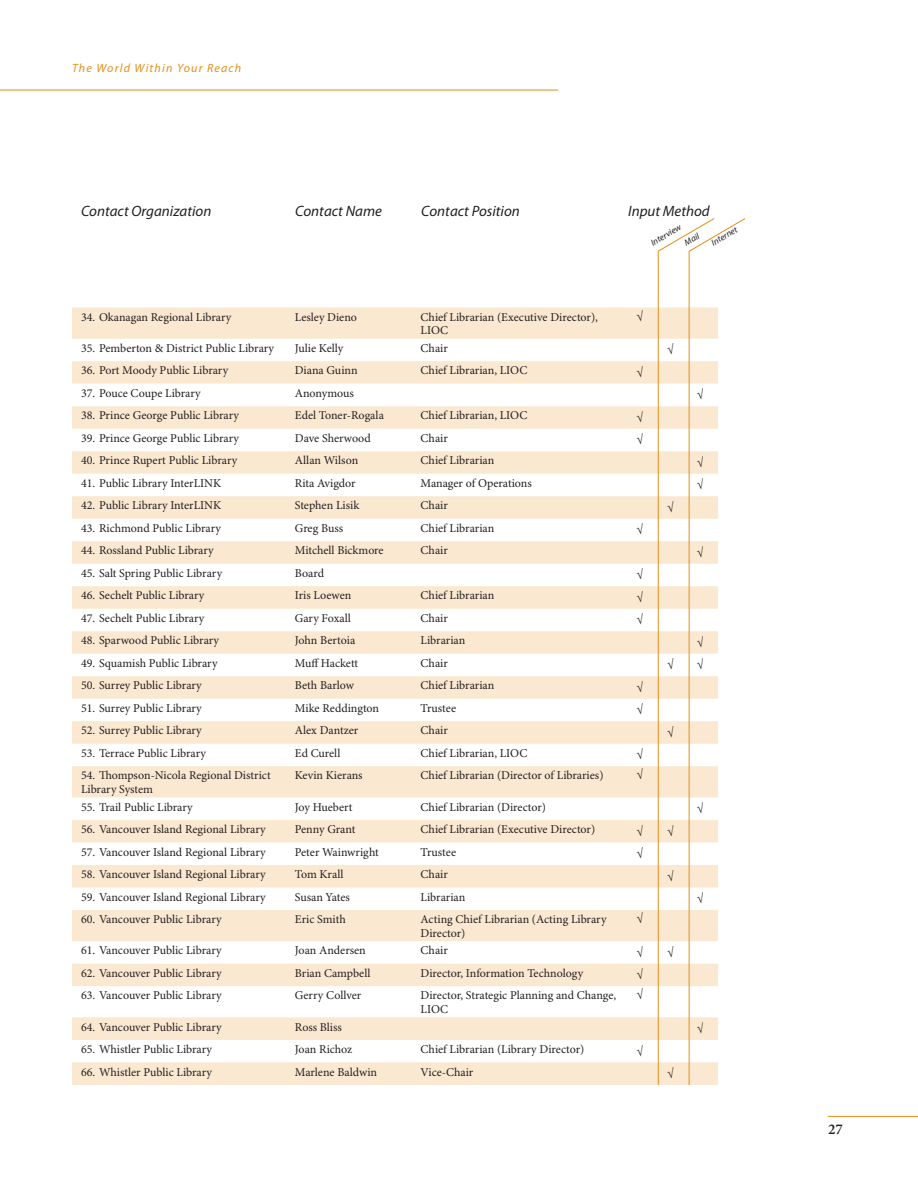
<style>
.page{position:relative;width:918px;height:1188px;background:#fff}
.page>*{position:absolute;margin:0;border:0;box-sizing:border-box;transform-origin:0 0}
.t1{font:italic 15px "Myriad Pro";color:#231f20}
.t2{font:600 15px "Minion Pro";color:#231f20}
.t3{font:12px/13.5px "Minion Pro";color:#231f20}
.t4{font:italic 12px "Myriad Pro";letter-spacing:.1em;color:#e58e1a}
.Photo_Captions{font:italic 9px "Myriad Pro";color:#231f20}
</style>
<div class="page">
<hr style="left:828px;top:1116px;width:90px;height:1px;background:#e58e1a">
<hr style="left:0;top:90px;width:558px;height:1px;background:#e58e1a">
<svg style="left:72px;top:308px;width:646px;height:777px;fill:#fae8d1"></svg>
<svg style="left:72px;top:384px;width:646px;height:22px"></svg>
<svg style="left:657px;top:218px;width:89px;height:34px"></svg>
<hr style="left:658px;top:251px;width:1px;height:834px;background:#e58e1a">
<hr style="left:689px;top:251px;width:1px;height:834px;background:#e58e1a">
<p class="t4" style="left:72px;top:62px;width:171px">The World Within Your Reach</p>
<p class="t1" style="left:81px;top:203px;width:132px">Contact Organization</p>
<p class="t1" style="left:295px;top:203px;width:88px">Contact Name</p>
<p class="t1" style="left:421px;top:203px;width:100px">Contact Position</p>
<p class="t1" style="left:628px;top:203px;width:83px">Input Method</p>
<p class="Photo_Captions" style="left:649px;top:239px;width:35px;rotate:-30deg">Interview</p>
<p class="Photo_Captions" style="left:683px;top:239px;width:17px;rotate:-30deg">Mail</p>
<p class="Photo_Captions" style="left:710px;top:239px;width:30px;rotate:-30deg">Internet</p>
<p class="t3" style="left:81px;top:311px;width:152px">34. Okanagan Regional Library</p>
<p class="t3" style="left:295px;top:311px;width:64px">Lesley Dieno</p>
<p class="t3" style="left:421px;top:311px;width:179px">Chief Librarian (Executive Director),<br>LIOC</p>
<p class="t3" style="left:637px;top:311px;width:8px">√</p>
<p class="t3" style="left:81px;top:342px;width:195px">35. Pemberton &amp; District Public Library</p>
<p class="t3" style="left:295px;top:342px;width:50px">Julie Kelly</p>
<p class="t3" style="left:421px;top:342px;width:29px">Chair</p>
<p class="t3" style="left:667px;top:344px;width:8px">√</p>
<p class="t3" style="left:81px;top:364px;width:149px">36. Port Moody Public Library</p>
<p class="t3" style="left:295px;top:364px;width:64px">Diana Guinn</p>
<p class="t3" style="left:421px;top:364px;width:108px">Chief Librarian, LIOC</p>
<p class="t3" style="left:637px;top:367px;width:8px">√</p>
<p class="t3" style="left:81px;top:387px;width:121px">37. Pouce Coupe Library</p>
<p class="t3" style="left:295px;top:387px;width:61px">Anonymous</p>
<p class="t3" style="left:697px;top:389px;width:8px">√</p>
<p class="t3" style="left:81px;top:409px;width:160px">38. Prince George Public Library</p>
<p class="t3" style="left:295px;top:409px;width:91px">Edel Toner-Rogala</p>
<p class="t3" style="left:421px;top:409px;width:108px">Chief Librarian, LIOC</p>
<p class="t3" style="left:637px;top:412px;width:8px">√</p>
<p class="t3" style="left:81px;top:432px;width:160px">39. Prince George Public Library</p>
<p class="t3" style="left:295px;top:432px;width:78px">Dave Sherwood</p>
<p class="t3" style="left:421px;top:432px;width:29px">Chair</p>
<p class="t3" style="left:637px;top:434px;width:8px">√</p>
<p class="t3" style="left:81px;top:454px;width:158px">40. Prince Rupert Public Library</p>
<p class="t3" style="left:295px;top:454px;width:65px">Allan Wilson</p>
<p class="t3" style="left:421px;top:454px;width:75px">Chief Librarian</p>
<p class="t3" style="left:697px;top:457px;width:8px">√</p>
<p class="t3" style="left:81px;top:477px;width:142px">41. Public Library InterLINK</p>
<p class="t3" style="left:295px;top:477px;width:62px">Rita Avigdor</p>
<p class="t3" style="left:421px;top:477px;width:113px">Manager of Operations</p>
<p class="t3" style="left:697px;top:479px;width:8px">√</p>
<p class="t3" style="left:81px;top:499px;width:142px">42. Public Library InterLINK</p>
<p class="t3" style="left:295px;top:499px;width:66px">Stephen Lisik</p>
<p class="t3" style="left:421px;top:499px;width:29px">Chair</p>
<p class="t3" style="left:667px;top:502px;width:8px">√</p>
<p class="t3" style="left:81px;top:522px;width:142px">43. Richmond Public Library</p>
<p class="t3" style="left:295px;top:522px;width:50px">Greg Buss</p>
<p class="t3" style="left:421px;top:522px;width:75px">Chief Librarian</p>
<p class="t3" style="left:637px;top:524px;width:8px">√</p>
<p class="t3" style="left:81px;top:544px;width:134px">44. Rossland Public Library</p>
<p class="t3" style="left:295px;top:544px;width:90px">Mitchell Bickmore</p>
<p class="t3" style="left:421px;top:544px;width:29px">Chair</p>
<p class="t3" style="left:697px;top:547px;width:8px">√</p>
<p class="t3" style="left:81px;top:567px;width:143px">45. Salt Spring Public Library</p>
<p class="t3" style="left:295px;top:567px;width:31px">Board</p>
<p class="t3" style="left:637px;top:569px;width:8px">√</p>
<p class="t3" style="left:81px;top:589px;width:125px">46. Sechelt Public Library</p>
<p class="t3" style="left:295px;top:589px;width:58px">Iris Loewen</p>
<p class="t3" style="left:421px;top:589px;width:75px">Chief Librarian</p>
<p class="t3" style="left:637px;top:592px;width:8px">√</p>
<p class="t3" style="left:81px;top:612px;width:125px">47. Sechelt Public Library</p>
<p class="t3" style="left:295px;top:612px;width:57px">Gary Foxall</p>
<p class="t3" style="left:421px;top:612px;width:29px">Chair</p>
<p class="t3" style="left:637px;top:614px;width:8px">√</p>
<p class="t3" style="left:81px;top:634px;width:140px">48. Sparwood Public Library</p>
<p class="t3" style="left:295px;top:634px;width:62px">John Bertoia</p>
<p class="t3" style="left:421px;top:634px;width:46px">Librarian</p>
<p class="t3" style="left:697px;top:637px;width:8px">√</p>
<p class="t3" style="left:81px;top:657px;width:138px">49. Squamish Public Library</p>
<p class="t3" style="left:295px;top:657px;width:65px">Muff Hackett</p>
<p class="t3" style="left:421px;top:657px;width:29px">Chair</p>
<p class="t3" style="left:667px;top:659px;width:8px">√</p>
<p class="t3" style="left:697px;top:659px;width:8px">√</p>
<p class="t3" style="left:81px;top:679px;width:122px">50. Surrey Public Library</p>
<p class="t3" style="left:295px;top:679px;width:61px">Beth Barlow</p>
<p class="t3" style="left:421px;top:679px;width:75px">Chief Librarian</p>
<p class="t3" style="left:637px;top:682px;width:8px">√</p>
<p class="t3" style="left:81px;top:702px;width:122px">51. Surrey Public Library</p>
<p class="t3" style="left:295px;top:702px;width:86px">Mike Reddington</p>
<p class="t3" style="left:421px;top:702px;width:37px">Trustee</p>
<p class="t3" style="left:637px;top:704px;width:8px">√</p>
<p class="t3" style="left:81px;top:724px;width:122px">52. Surrey Public Library</p>
<p class="t3" style="left:295px;top:724px;width:65px">Alex Dantzer</p>
<p class="t3" style="left:421px;top:724px;width:29px">Chair</p>
<p class="t3" style="left:667px;top:727px;width:8px">√</p>
<p class="t3" style="left:81px;top:747px;width:127px">53. Terrace Public Library</p>
<p class="t3" style="left:295px;top:747px;width:47px">Ed Curell</p>
<p class="t3" style="left:421px;top:747px;width:108px">Chief Librarian, LIOC</p>
<p class="t3" style="left:637px;top:749px;width:8px">√</p>
<p class="t3" style="left:81px;top:769px;width:191px">54. Thompson-Nicola Regional District<br>Library System</p>
<p class="t3" style="left:295px;top:769px;width:69px">Kevin Kierans</p>
<p class="t3" style="left:421px;top:769px;width:184px">Chief Librarian (Director of Libraries)</p>
<p class="t3" style="left:637px;top:769px;width:8px">√</p>
<p class="t3" style="left:81px;top:801px;width:113px">55. Trail Public Library</p>
<p class="t3" style="left:295px;top:801px;width:59px">Joy Huebert</p>
<p class="t3" style="left:421px;top:801px;width:127px">Chief Librarian (Director)</p>
<p class="t3" style="left:697px;top:803px;width:8px">√</p>
<p class="t3" style="left:81px;top:823px;width:186px">56. Vancouver Island Regional Library</p>
<p class="t3" style="left:295px;top:823px;width:62px">Penny Grant</p>
<p class="t3" style="left:421px;top:823px;width:176px">Chief Librarian (Executive Director)</p>
<p class="t3" style="left:637px;top:825px;width:8px">√</p>
<p class="t3" style="left:667px;top:825px;width:8px">√</p>
<p class="t3" style="left:81px;top:846px;width:186px">57. Vancouver Island Regional Library</p>
<p class="t3" style="left:295px;top:846px;width:85px">Peter Wainwright</p>
<p class="t3" style="left:421px;top:846px;width:37px">Trustee</p>
<p class="t3" style="left:637px;top:848px;width:8px">√</p>
<p class="t3" style="left:81px;top:868px;width:186px">58. Vancouver Island Regional Library</p>
<p class="t3" style="left:295px;top:868px;width:50px">Tom Krall</p>
<p class="t3" style="left:421px;top:868px;width:29px">Chair</p>
<p class="t3" style="left:667px;top:870px;width:8px">√</p>
<p class="t3" style="left:81px;top:891px;width:186px">59. Vancouver Island Regional Library</p>
<p class="t3" style="left:295px;top:891px;width:57px">Susan Yates</p>
<p class="t3" style="left:421px;top:891px;width:46px">Librarian</p>
<p class="t3" style="left:697px;top:893px;width:8px">√</p>
<p class="t3" style="left:81px;top:913px;width:142px">60. Vancouver Public Library</p>
<p class="t3" style="left:295px;top:913px;width:52px">Eric Smith</p>
<p class="t3" style="left:421px;top:913px;width:187px">Acting Chief Librarian (Acting Library<br>Director)</p>
<p class="t3" style="left:637px;top:913px;width:8px">√</p>
<p class="t3" style="left:81px;top:944px;width:142px">61. Vancouver Public Library</p>
<p class="t3" style="left:295px;top:944px;width:73px">Joan Andersen</p>
<p class="t3" style="left:421px;top:944px;width:29px">Chair</p>
<p class="t3" style="left:637px;top:947px;width:8px">√</p>
<p class="t3" style="left:667px;top:947px;width:8px">√</p>
<p class="t3" style="left:81px;top:967px;width:142px">62. Vancouver Public Library</p>
<p class="t3" style="left:295px;top:967px;width:77px">Brian Campbell</p>
<p class="t3" style="left:421px;top:967px;width:164px">Director, Information Technology</p>
<p class="t3" style="left:637px;top:969px;width:8px">√</p>
<p class="t3" style="left:81px;top:989px;width:142px">63. Vancouver Public Library</p>
<p class="t3" style="left:295px;top:989px;width:68px">Gerry Collver</p>
<p class="t3" style="left:421px;top:989px;width:197px">Director, Strategic Planning and Change,<br>LIOC</p>
<p class="t3" style="left:637px;top:989px;width:8px">√</p>
<p class="t3" style="left:81px;top:1021px;width:142px">64. Vancouver Public Library</p>
<p class="t3" style="left:295px;top:1021px;width:49px">Ross Bliss</p>
<p class="t3" style="left:697px;top:1023px;width:8px">√</p>
<p class="t3" style="left:81px;top:1043px;width:133px">65. Whistler Public Library</p>
<p class="t3" style="left:295px;top:1043px;width:59px">Joan Richoz</p>
<p class="t3" style="left:421px;top:1043px;width:165px">Chief Librarian (Library Director)</p>
<p class="t3" style="left:637px;top:1045px;width:8px">√</p>
<p class="t3" style="left:81px;top:1066px;width:133px">66. Whistler Public Library</p>
<p class="t3" style="left:295px;top:1066px;width:84px">Marlene Baldwin</p>
<p class="t3" style="left:421px;top:1066px;width:54px">Vice-Chair</p>
<p class="t3" style="left:667px;top:1068px;width:8px">√</p>
<p class="t2" style="left:828px;top:1120px;width:16px">27</p>
</div>
